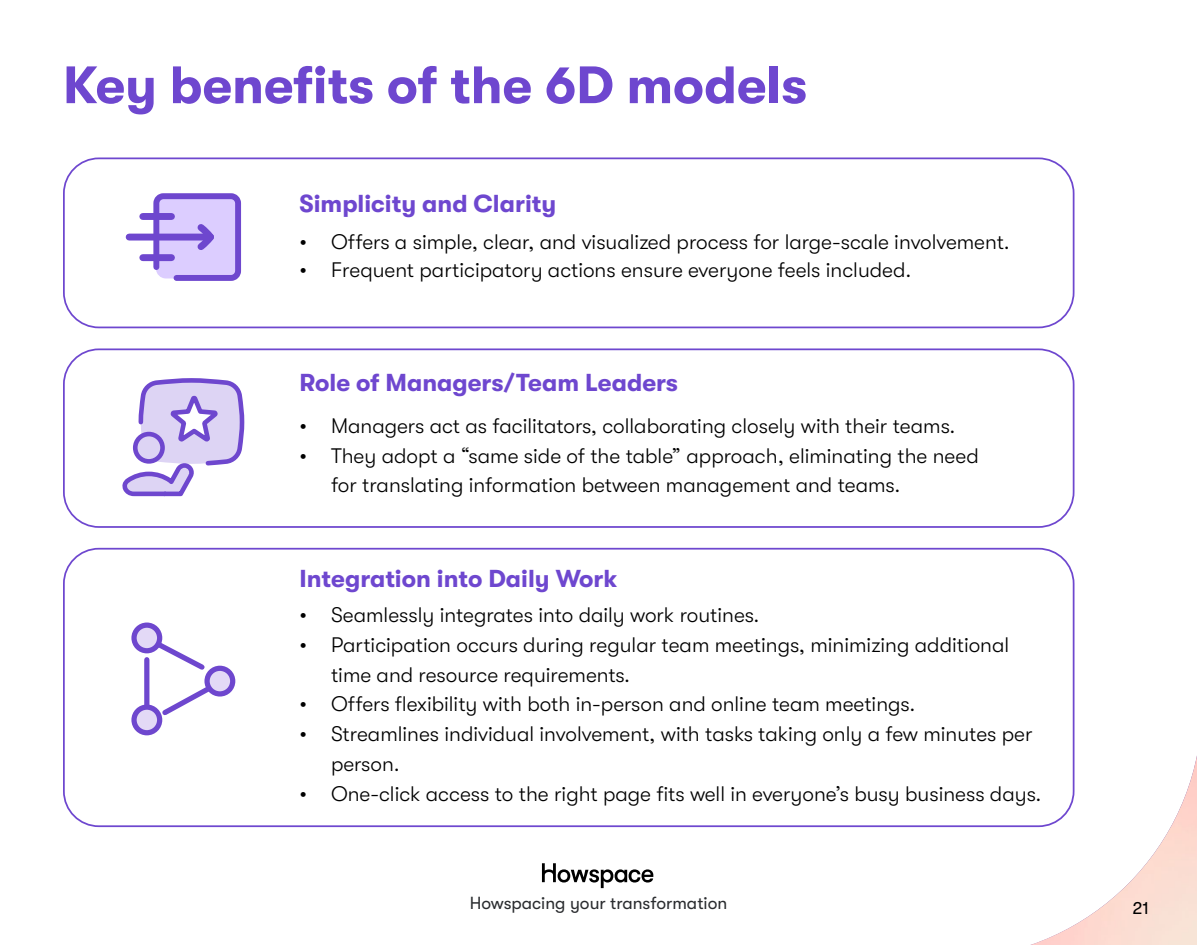
<style>
.page{position:relative;width:1197px;height:945px;background:#fff}
.page>*{position:absolute;margin:0;border:0;box-sizing:border-box;transform-origin:0 0}
.t1{font:700 52.5px "GT Walsheim Pro";color:#6e47cf}
.t2{font:700 24.5px "GT Walsheim Pro";color:#6e47cf}
.t3{font:300 21px/29.8px "GT Walsheim Pro";color:#000}
.t4{font:17.5px "GT Walsheim Pro";color:#2a2c2f}
.t5{font:17.5px "GT Walsheim Pro";color:#000}
</style>
<div class="page">
<div style="left:63px;top:548px;width:1011px;height:279px;border:2px solid #6e47cf;border-radius:35px"></div>
<div style="left:63px;top:158px;width:1011px;height:170px;border:2px solid #6e47cf;border-radius:35px"></div>
<div style="left:63px;top:348px;width:1011px;height:180px;border:2px solid #6e47cf;border-radius:35px"></div>
<div style="left:143px;top:213px;width:28px;height:7px;background:#6e47ce"></div>
<div style="left:143px;top:254px;width:28px;height:7px;background:#6e47ce"></div>
<div style="left:129px;top:234px;width:82px;height:7px;background:#6e47ce"></div>
<svg style="left:150px;top:193px;width:91px;height:88px;background:#bba5ef"></svg>
<svg style="left:122px;top:378px;width:122px;height:118px"></svg>
<div style="left:135px;top:434px;width:28px;height:27px;background:#ddd4f4;border-radius:50%"></div>
<div style="left:133px;top:432px;width:32px;height:32px;border:5px solid #6e47ce;border-radius:50%"></div>
<svg style="left:140px;top:631px;width:89px;height:89px"></svg>
<svg style="left:134px;top:707px;width:26px;height:26px"></svg>
<div style="left:131px;top:705px;width:31px;height:30px;border:5px solid #6e47ce;border-radius:50%"></div>
<svg style="left:134px;top:625px;width:26px;height:26px"></svg>
<div style="left:131px;top:623px;width:31px;height:30px;border:5px solid #6e47ce;border-radius:50%"></div>
<svg style="left:207px;top:668px;width:26px;height:26px"></svg>
<div style="left:204px;top:666px;width:31px;height:31px;border:5px solid #6e47ce;border-radius:50%"></div>
<img style="left:947px;top:728px;width:250px;height:217px">
<svg style="left:542px;top:863px;width:111px;height:25px"></svg>
<h1 class="t1" style="left:63px;top:56px;width:746px">Key benefits of the 6D models</h1>
<p class="t2" style="left:300px;top:190px;width:258px">Simplicity and Clarity</p>
<p class="t3" style="left:300px;top:227px;width:712px">• Offers a simple, clear, and visualized process for large-scale involvement.</p>
<p class="t3" style="left:300px;top:255px;width:613px">• Frequent participatory actions ensure everyone feels included.</p>
<p class="t2" style="left:300px;top:369px;width:380px">Role of Managers/Team Leaders</p>
<p class="t3" style="left:300px;top:411px;width:657px">• Managers act as facilitators, collaborating closely with their teams.</p>
<p class="t3" style="left:331px;top:441px;width:649px;text-indent:-32px">• They adopt a “same side of the table” approach, eliminating the need for translating information between management and teams.</p>
<p class="t2" style="left:300px;top:565px;width:320px">Integration into Daily Work</p>
<p class="t3" style="left:300px;top:600px;width:462px">• Seamlessly integrates into daily work routines.</p>
<p class="t3" style="left:331px;top:630px;width:680px;text-indent:-32px">• Participation occurs during regular team meetings, minimizing additional time and resource requirements.</p>
<p class="t3" style="left:300px;top:690px;width:617px">• Offers flexibility with both in-person and online team meetings.</p>
<p class="t3" style="left:331px;top:719px;width:703px;text-indent:-32px">• Streamlines individual involvement, with tasks taking only a few minutes per person.</p>
<p class="t3" style="left:300px;top:779px;width:743px">• One-click access to the right page fits well in everyone’s busy business days.</p>
<p class="t4" style="left:470px;top:893px;width:259px">Howspacing your transformation</p>
<p class="t5" style="left:1133px;top:898px;width:18px">21</p>
</div>
